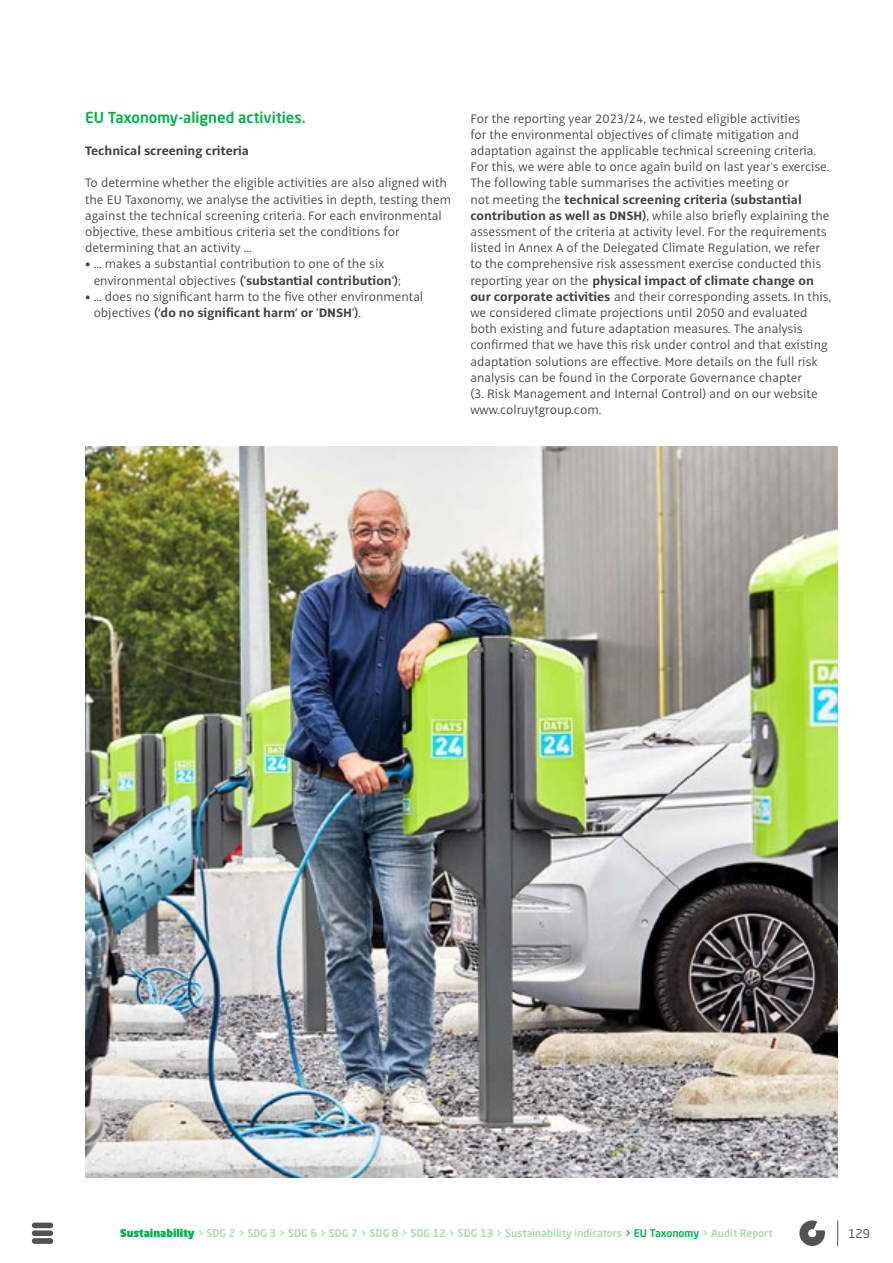
<style>
.page{position:relative;width:893px;height:1263px;background:#fff}
.page>*{position:absolute;margin:0;border:0;box-sizing:border-box;transform-origin:0 0}
.t1{font:500 15px "Neo Sans Std";color:#00af4d}
.t2{font:300 13.5px/16.2px "Alto Pro";color:#414042}
.t3{font:700 13.5px "Alto Pro";color:#414042}
.t4{font:12px "Neo Sans Std";color:#515254}
.t5{font:500 10.5px "Neo Sans Std";color:#acd8ae}
.s1{font-weight:700}
.s2{font-weight:900;color:#00af4d}
.s3{color:#00af4d}
</style>
<div class="page">
<svg style="left:799px;top:1220px;width:26px;height:26px"></svg>
<svg style="left:837px;top:1221px;width:1px;height:24px"></svg>
<img style="left:85px;top:446px;width:753px;height:732px">
<div style="left:32px;top:1230px;width:21px;height:6px;background:#515254;border-radius:3px"></div>
<div style="left:32px;top:1222px;width:21px;height:6px;background:#515254;border-radius:3px"></div>
<div style="left:32px;top:1238px;width:21px;height:6px;background:#515254;border-radius:3px"></div>
<p class="t1" style="left:85px;top:108px;width:222px">EU Taxonomy-aligned activities.</p>
<p class="t3" style="left:85px;top:142px;width:165px">Technical screening criteria</p>
<p class="t2" style="left:85px;top:175px;width:368px">To determine whether the eligible activities are also aligned with the EU Taxonomy, we analyse the activities in depth, testing them against the technical screening criteria. For each environmental objective, these ambitious criteria set the conditions for determining that an activity …</p>
<p class="t2" style="left:94px;top:256px;width:309px;text-indent:-9px">• ... makes a substantial contribution to one of the six environmental objectives <span class="s1">('substantial contribution')</span>;</p>
<p class="t2" style="left:94px;top:288px;width:331px;text-indent:-9px">• … does no significant harm to the five other environmental objectives <span class="s1">(‘do no significant harm’ or 'DNSH')</span>.</p>
<p class="t2" style="left:470px;top:110px;width:362px">For the reporting year 2023/24, we tested eligible activities<br>for the environmental objectives of climate mitigation and adaptation against the applicable technical screening criteria.<br>For this, we were able to once again build on last year's exercise.<br>The following table summarises the activities meeting or<br>not meeting the <span class="s1">technical screening criteria (substantial contribution as well as DNSH)</span>, while also briefly explaining the assessment of the criteria at activity level. For the requirements listed in Annex A of the Delegated Climate Regulation, we refer to the comprehensive risk assessment exercise conducted this reporting year on the <span class="s1">physical impact of climate change on our corporate activities</span> and their corresponding assets. In this, we considered climate projections until 2050 and evaluated both existing and future adaptation measures. The analysis confirmed that we have this risk under control and that existing adaptation solutions are effective. More details on the full risk analysis can be found in the Corporate Governance chapter<br>(3. Risk Management and Internal Control) and on our website www.colruytgroup.com.</p>
<p class="t5" style="left:120px;top:1226px;width:654px"><span class="s2">Sustainability</span> &gt; SDG 2 &gt; SDG 3 &gt; SDG 6 &gt; SDG 7 &gt; SDG 8 &gt; SDG 12 &gt; SDG 13 &gt; Sustainability indicators <span class="s3">&gt; EU Taxonomy</span> &gt; Audit Report</p>
<p class="t4" style="left:848px;top:1226px;width:23px">129</p>
</div>
